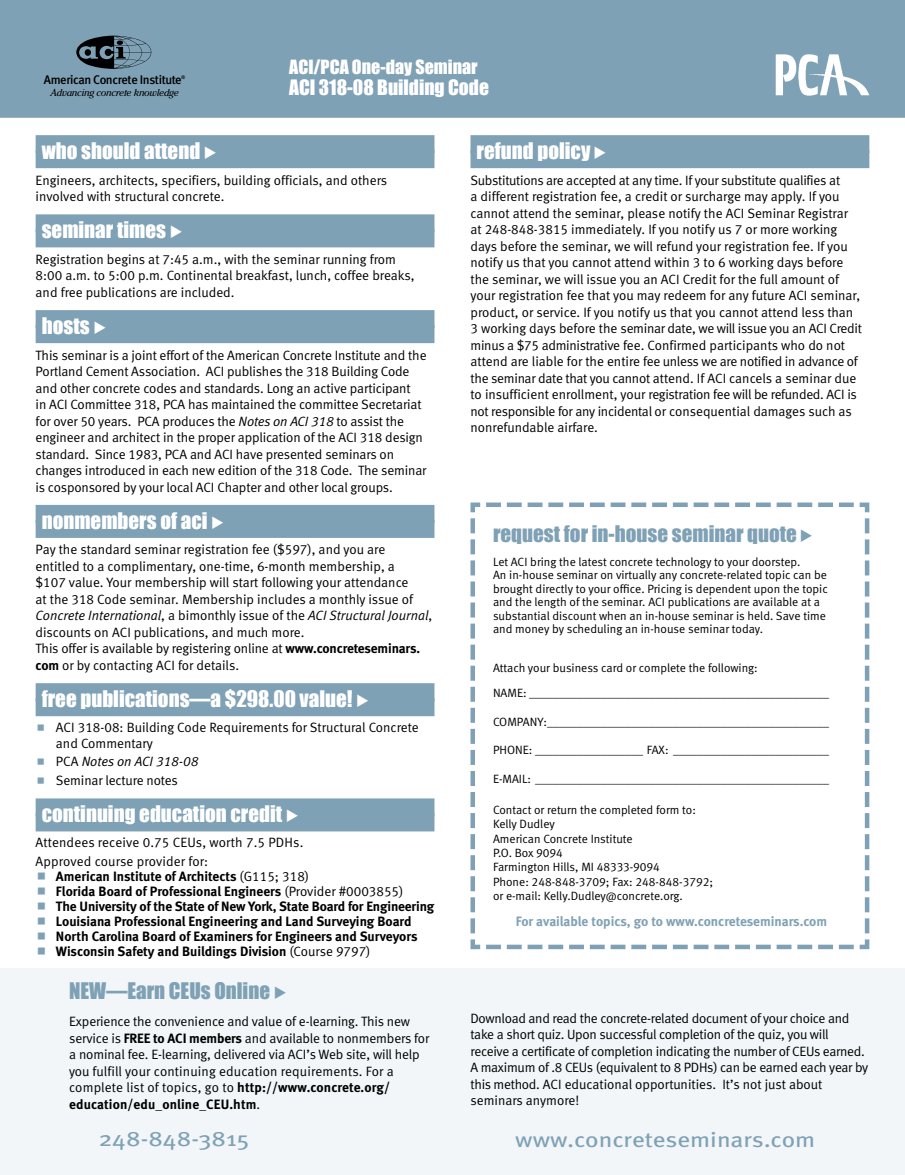
<style>
.page{position:relative;width:905px;height:1175px;background:#fff}
.page>*{position:absolute;margin:0;border:0;box-sizing:border-box;transform-origin:0 0}
.t1{font:21px "Impact";color:#fff}
.t2{font:21px "Impact";color:#7fa1b6}
.t3{font:21px "Meta";color:#7fa1b6;scale:1.2 1}
.t4{font:19.5px "Impact";color:#fff}
.t5{font:18px "Impact";color:#fff}
.t6{font:13.5px/16.5px "Meta Normal LF";letter-spacing:-.01em;color:#000}
.t7{font:13.5px/15px "Meta Bold LF";letter-spacing:-.005em;color:#000}
.t8{font:13.5px/18.8px "Meta Normal LF";letter-spacing:.01em;color:#000}
.t9{font:13.5px "Meta Bold LF";letter-spacing:-.005em;color:#7fa1b6}
.t10{font:700 13.5px "Meta";letter-spacing:.01em;color:#000}
.t11{font:500 12.45px "Meta";letter-spacing:-.03em;color:#000}
.t12{font:12px/14.4px "Meta Normal LF";color:#000}
.t13{font:italic 10.05px "Cheltenham";letter-spacing:-.03em;color:#000}
.t14{font:500 4.95px "Meta";color:#000}
.s1{font-style:italic}
.s2{font-family:"Meta Bold LF"}
.s3{font-family:"Meta Normal LF"}
.s4{font-family:"Meta";font-weight:700}
.s5{font-family:"Meta Normal LF";font-weight:400}
</style>
<div class="page">
<div style="left:0;top:968px;width:904px;height:206px;background:#f2f6f8"></div>
<div style="left:0;top:0;width:904px;height:118px;background:#7fa1b6"></div>
<div style="left:36px;top:135px;width:398px;height:18px;background:#7fa1b6"></div>
<div style="left:36px;top:150px;width:398px;height:18px;background:#7fa1b6"></div>
<div style="left:36px;top:214px;width:398px;height:18px;background:#7fa1b6"></div>
<div style="left:36px;top:229px;width:398px;height:18px;background:#7fa1b6"></div>
<div style="left:36px;top:310px;width:398px;height:18px;background:#7fa1b6"></div>
<div style="left:36px;top:325px;width:398px;height:18px;background:#7fa1b6"></div>
<div style="left:36px;top:505px;width:398px;height:18px;background:#7fa1b6"></div>
<div style="left:36px;top:520px;width:398px;height:18px;background:#7fa1b6"></div>
<div style="left:36px;top:683px;width:398px;height:18px;background:#7fa1b6"></div>
<div style="left:36px;top:698px;width:398px;height:18px;background:#7fa1b6"></div>
<div style="left:36px;top:798px;width:398px;height:18px;background:#7fa1b6"></div>
<div style="left:36px;top:813px;width:398px;height:18px;background:#7fa1b6"></div>
<img style="left:776px;top:54px;width:93px;height:42px">
<svg style="left:470px;top:502px;width:400px;height:448px"></svg>
<div style="left:470px;top:135px;width:399px;height:18px;background:#7fa1b6"></div>
<div style="left:470px;top:150px;width:399px;height:18px;background:#7fa1b6"></div>
<svg style="left:76px;top:36px;width:75px;height:33px"></svg>
<p class="t11" style="left:44px;top:73px;width:139px">American Concrete Institute</p>
<p class="t14" style="left:181px;top:74px;width:6px">®</p>
<p class="t13" style="left:50px;top:87px;width:130px">Advancing concrete knowledge</p>
<h3 class="t5" style="left:289px;top:52px;width:190px">ACI/PCA One-day Seminar</h3>
<h2 class="t4" style="left:289px;top:72px;width:201px">ACI 318-08 Building Code</h2>
<h1 class="t1" style="left:42px;top:135px;width:177px">who should attend ◆</h1>
<p class="t6" style="left:36px;top:172px;width:353px">Engineers, architects, specifiers, building officials, and others involved with structural concrete.</p>
<h1 class="t1" style="left:42px;top:214px;width:143px">seminar times ◆</h1>
<p class="t6" style="left:36px;top:251px;width:380px">Registration begins at 7:45 a.m., with the seminar running from<br>8:00 a.m. to 5:00 p.m. Continental breakfast, lunch, coffee breaks, and free publications are included.</p>
<h1 class="t1" style="left:42px;top:309px;width:66px">hosts ◆</h1>
<p class="t6" style="left:36px;top:346px;width:392px">This seminar is a joint effort of the American Concrete Institute and the Portland Cement Association. ACI publishes the 318 Building Code and other concrete codes and standards. Long an active participant<br>in ACI Committee 318, PCA has maintained the committee Secretariat for over 50 years. PCA produces the <span class="s1">Notes on ACI 318</span> to assist the engineer and architect in the proper application of the ACI 318 design standard. Since 1983, PCA and ACI have presented seminars on changes introduced in each new edition of the 318 Code. The seminar is cosponsored by your local ACI Chapter and other local groups.</p>
<h1 class="t1" style="left:42px;top:504px;width:184px">nonmembers of aci ◆</h1>
<p class="t6" style="left:36px;top:541px;width:398px">Pay the standard seminar registration fee ($597), and you are entitled to a complimentary, one-time, 6-month membership, a<br>$107 value. Your membership will start following your attendance<br>at the 318 Code seminar. Membership includes a monthly issue of <span class="s1">Concrete International</span>, a bimonthly issue of the <span class="s1">ACI Structural Journal</span>, discounts on ACI publications, and much more.<br>This offer is available by registering online at <span class="s2">www.concreteseminars. com</span> or by contacting ACI for details.</p>
<h1 class="t1" style="left:42px;top:682px;width:329px">free publications—a $298.00 value! ◆</h1>
<p class="t6" style="left:56px;top:719px;width:364px;line-height:15.8px">ACI 318-08: Building Code Requirements for Structural Concrete and Commentary</p>
<p class="t6" style="left:56px;top:752px;width:144px;line-height:18.8px">PCA <span class="s1">Notes on ACI 318-08<br></span>Seminar lecture notes</p>
<h1 class="t1" style="left:42px;top:798px;width:259px">continuing education credit ◆</h1>
<p class="t8" style="left:36px;top:833px;width:269px">Attendees receive 0.75 CEUs, worth 7.5 PDHs.<br>Approved course provider for:</p>
<p class="t7" style="left:56px;top:868px;width:380px">American Institute of Architects <span class="s3">(G115; 318)<br></span>Florida Board of Professional Engineers <span class="s3">(Provider #0003855)<br></span>The University of the State of New York, State Board for Engineering Louisiana Professional Engineering and Land Surveying Board North Carolina Board of Examiners for Engineers and Surveyors Wisconsin Safety and Buildings Division <span class="s3">(Course 9797)</span></p>
<h1 class="t2" style="left:69px;top:974px;width:219px">NEW—Earn CEUs Online ◆</h1>
<p class="t6" style="left:69px;top:1013px;width:361px">Experience the convenience and value of e-learning. This new service is <span class="s4">FREE to ACI members</span> and available to nonmembers for a nominal fee. E-learning, delivered via ACI’s Web site, will help you fulfill your continuing education requirements. For a complete list of topics, go to <span class="s4">http://www.concrete.org/</span></p>
<p class="t10" style="left:69px;top:1096px;width:193px">education/edu_online_CEU.htm<span class="s5">.</span></p>
<h1 class="t1" style="left:476px;top:135px;width:132px">refund policy ◆</h1>
<p class="t6" style="left:470px;top:172px;width:393px">Substitutions are accepted at any time. If your substitute qualifies at<br>a different registration fee, a credit or surcharge may apply. If you cannot attend the seminar, please notify the ACI Seminar Registrar at 248-848-3815 immediately. If you notify us 7 or more working days before the seminar, we will refund your registration fee. If you notify us that you cannot attend within 3 to 6 working days before the seminar, we will issue you an ACI Credit for the full amount of your registration fee that you may redeem for any future ACI seminar, product, or service. If you notify us that you cannot attend less than 3 working days before the seminar date, we will issue you an ACI Credit minus a $75 administrative fee. Confirmed participants who do not attend are liable for the entire fee unless we are notified in advance of the seminar date that you cannot attend. If ACI cancels a seminar due to insufficient enrollment, your registration fee will be refunded. ACI is not responsible for any incidental or consequential damages such as nonrefundable airfare.</p>
<h1 class="t2" style="left:493px;top:517px;width:321px">request for in-house seminar quote ◆</h1>
<p class="t12" style="left:493px;top:555px;width:336px;line-height:13.5px">Let ACI bring the latest concrete technology to your doorstep.<br>An in-house seminar on virtually any concrete-related topic can be brought directly to your office. Pricing is dependent upon the topic and the length of the seminar. ACI publications are available at a substantial discount when an in-house seminar is held. Save time and money by scheduling an in-house seminar today.</p>
<p class="t12" style="left:493px;top:655px;width:266px;line-height:25px">Attach your business card or complete the following:<br>Name</p>
<p class="t12" style="left:523px;top:685px;width:307px">: __________________________________________________</p>
<p class="t12" style="left:493px;top:714px;width:15px">Company</p>
<p class="t12" style="left:543px;top:714px;width:287px">:_______________________________________________</p>
<p class="t12" style="left:493px;top:742px;width:15px">Phone</p>
<p class="t12" style="left:529px;top:742px;width:302px">: __________________ Fax: __________________________</p>
<p class="t12" style="left:493px;top:771px;width:17px">E-mail</p>
<p class="t12" style="left:527px;top:771px;width:303px">: _________________________________________________</p>
<p class="t12" style="left:493px;top:802px;width:222px">Contact or return the completed form to:<br>Kelly Dudley<br>American Concrete Institute<br>P.O. Box 9094<br>Farmington Hills, MI 48333-9094<br>Phone: 248-848-3709; Fax: 248-848-3792; or e-mail: Kelly.Dudley@concrete.org.</p>
<p class="t9" style="left:515px;top:913px;width:313px">For available topics, go to www.concreteseminars.com</p>
<p class="t6" style="left:470px;top:1009px;width:399px">Download and read the concrete-related document of your choice and take a short quiz. Upon successful completion of the quiz, you will receive a certificate of completion indicating the number of CEUs earned.<br>A maximum of .8 CEUs (equivalent to 8 PDHs) can be earned each year by this method. ACI educational opportunities. It’s not just about seminars anymore!</p>
<h1 class="t3" style="left:99px;top:1126px;width:127px">248-848-3815</h1>
<h1 class="t3" style="left:515px;top:1127px;width:251px">www.concreteseminars.com</h1>
</div>
